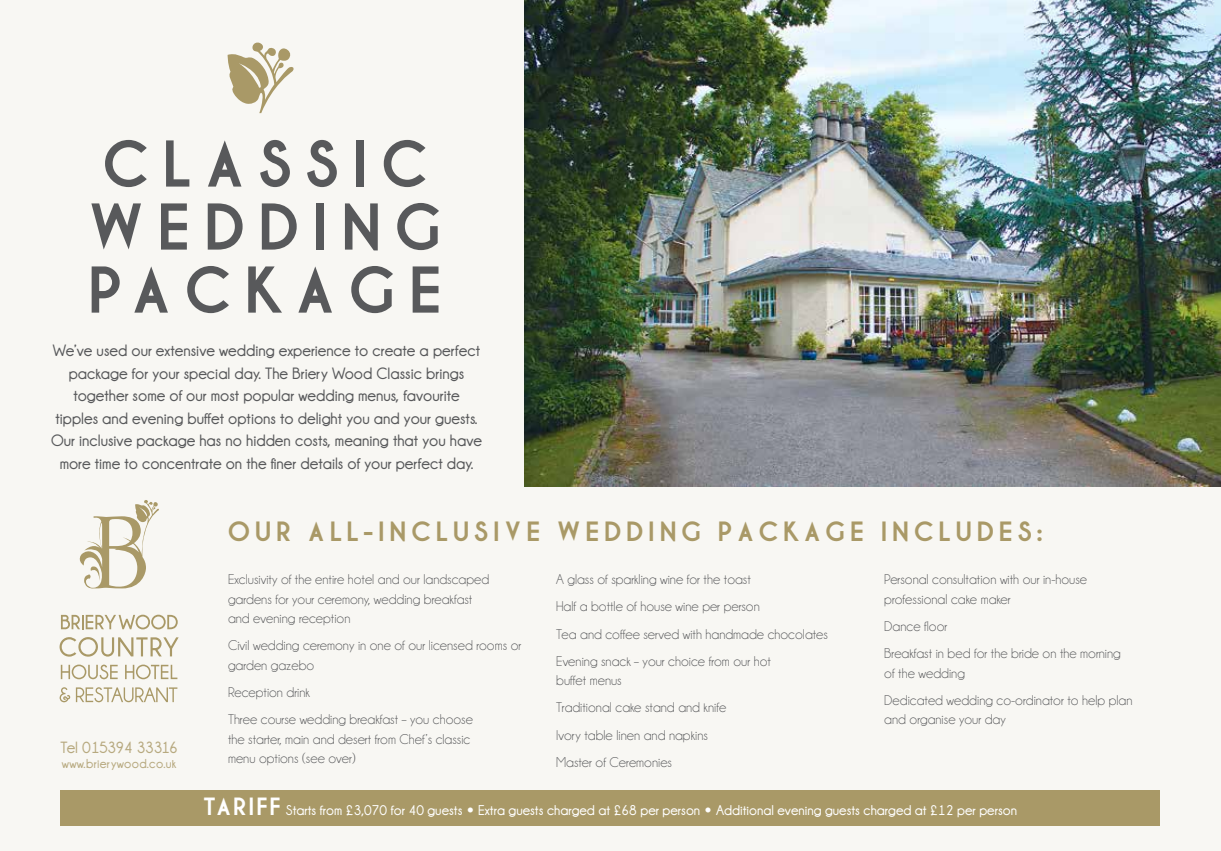
<style>
.page{position:relative;width:1221px;height:851px;background:#fff}
.page>*{position:absolute;margin:0;border:0;box-sizing:border-box;transform-origin:0 0}
.t1{font:700 67.5px/63px "Champagne&Limousines Thick";letter-spacing:.2em;color:#58595b}
.t2{font:700 28.5px "Champagne&Limousines Thick";letter-spacing:.17em;color:#a99967}
.t3{font:700 16.5px/22.5px "Champagne&Limousines";color:#58595b;text-align:center}
.t4{font:700 16.35px "Champagne&Limousines";letter-spacing:-.04em;color:#b7a97f}
.t5{font:14.25px/27.2px "Champagne&Limousines";color:#58595b}
.t6{font:700 14.25px "Champagne&Limousines";color:#fff}
.t7{font:700 13.05px "Champagne&Limousines";letter-spacing:.025em;color:#b7a97f}
.s1{font-family:"Champagne&Limousines Thick";font-size:25.5px}
.s2{font-family:"Goudy";font-weight:400}
</style>
<div class="page">
<div style="left:0;top:0;width:1220px;height:850px;background:#f8f7f3"></div>
<div style="left:60px;top:790px;width:1099px;height:36px;background:#a99967"></div>
<svg style="left:227px;top:42px;width:67px;height:71px"></svg>
<img style="left:524px;top:0;width:696px;height:486px">
<svg style="left:79px;top:500px;width:80px;height:88px"></svg>
<svg style="left:61px;top:614px;width:117px;height:15px"></svg>
<svg style="left:60px;top:637px;width:119px;height:19px"></svg>
<svg style="left:61px;top:664px;width:57px;height:15px"></svg>
<svg style="left:125px;top:664px;width:52px;height:15px"></svg>
<svg style="left:76px;top:687px;width:101px;height:15px"></svg>
<svg style="left:60px;top:687px;width:10px;height:15px"></svg>
<h1 class="t1" style="left:88px;top:133px;width:356px">CLASSIC<br>WEDDING<br>PACKAGE</h1>
<p class="t3" style="left:51px;top:339px;width:432px">We’ve used our extensive wedding experience to create a perfect package for your special day. The Briery Wood Classic brings together some of our most popular wedding menus, favourite tipples and evening buffet options to delight you and your guests.<br>Our inclusive package has no hidden costs, meaning that you have more time to concentrate on the finer details of your perfect day.</p>
<p class="t4" style="left:60px;top:738px;width:119px">Tel 015394 33316</p>
<p class="t7" style="left:62px;top:756px;width:116px">www.brierywood.co.uk</p>
<h2 class="t2" style="left:228px;top:514px;width:815px">OUR ALL-INCLUSIVE WEDDING PACKAGE INCLUDES:</h2>
<p class="t5" style="left:228px;top:569px;width:263px;line-height:19.5px">Exclusivity of the entire hotel and our landscaped gardens for your ceremony, wedding breakfast and evening reception</p>
<p class="t5" style="left:228px;top:635px;width:295px;line-height:19.5px">Civil wedding ceremony in one of our licensed rooms or garden gazebo</p>
<p class="t5" style="left:228px;top:678px;width:246px">Reception drink<br>Three course wedding breakfast – you choose</p>
<p class="t5" style="left:228px;top:729px;width:244px;line-height:19.5px">the starter, main and desert from Chef’s classic menu options (see over)</p>
<p class="t5" style="left:556px;top:565px;width:273px">A glass of sparkling wine for the toast<br>Half a bottle of house wine per person<br>Tea and coffee served with handmade chocolates Evening snack – your choice from our hot</p>
<p class="t5" style="left:556px;top:666px;width:172px">buffet menus<br>Traditional cake stand and knife<br>Ivory table linen and napkins<br>Master of Ceremonies</p>
<p class="t5" style="left:884px;top:569px;width:204px;line-height:19.5px">Personal consultation with our in-house professional cake maker</p>
<p class="t5" style="left:884px;top:612px;width:238px">Dance floor<br>Breakfast in bed for the bride on the morning</p>
<p class="t5" style="left:884px;top:659px;width:250px">of the wedding<br>Dedicated wedding co-ordinator to help plan</p>
<p class="t5" style="left:884px;top:705px;width:123px">and organise your day</p>
<p class="t6" style="left:204px;top:802px;width:814px"><span class="s1">TARIFF</span> Starts from £3,070 for 40 guests <span class="s2">•</span> Extra guests charged at £68 per person <span class="s2">•</span> Additional evening guests charged at £12 per person</p>
</div>
